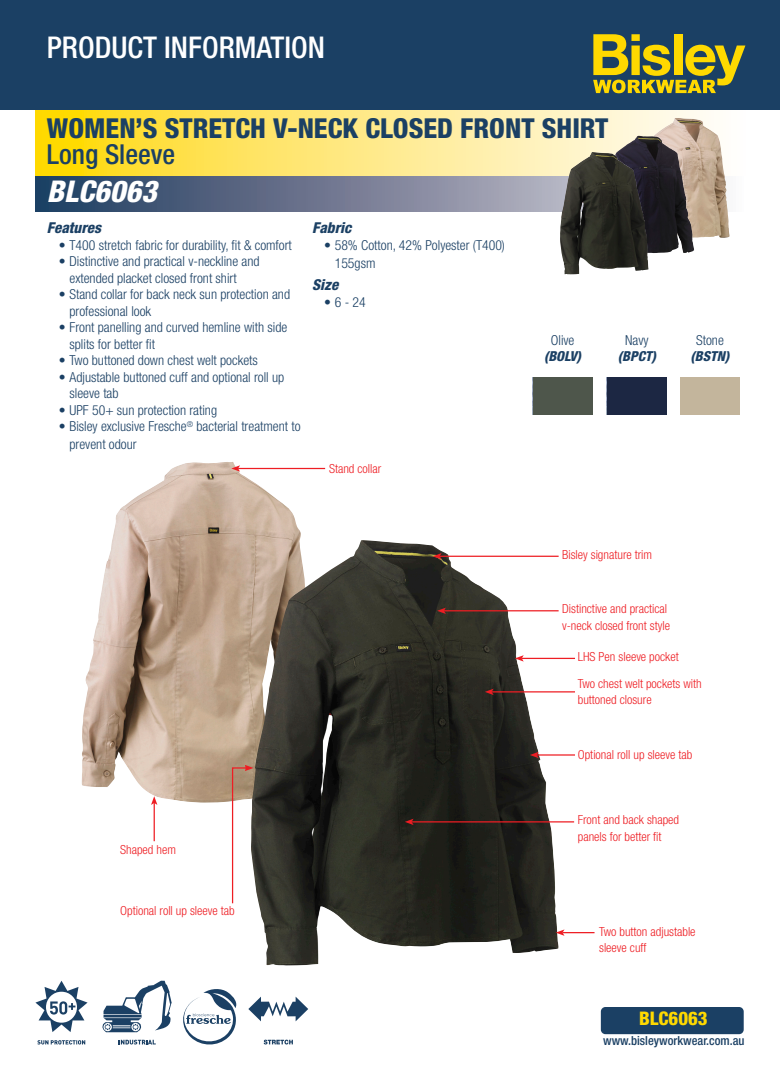
<style>
.page{position:relative;width:780px;height:1088px;background:#fff}
.page>*{position:absolute;margin:0;border:0;box-sizing:border-box;transform-origin:0 0}
.t1{font:300 condensed 30px "Helvetica Neue LT Std";color:#fff}
.t2{font:italic 800 condensed 30px "Helvetica Neue LT Std";color:#fff}
.t3{font:800 condensed 27.5px "Helvetica Neue LT Std";color:#1b4064}
.t4{font:500 condensed 27.5px "Helvetica Neue LT Std";color:#1b4064}
.t5{font:800 condensed 18.75px "Helvetica Neue LT Std";color:#ffd900}
.t6{font:italic 800 condensed 15px "Helvetica Neue LT Std";color:#1b4064}
.t7{font:300 condensed 13.75px/16.5px "Helvetica Neue LT Std";color:#1b4064}
.t8{font:italic 800 condensed 13.75px "Helvetica Neue LT Std";color:#1b4064}
.t9{font:300 condensed 12.5px/16.2px "Helvetica Neue LT Std";color:#ee1d23}
.t10{font:500 condensed 12.5px "Helvetica Neue LT Std";color:#1b4064}
</style>
<div class="page">
<div style="left:600px;top:1007px;width:143px;height:27px;background:#1b4064;border-radius:5px"></div>
<svg style="left:35px;top:175px;width:525px;height:36px;background:#6c768c"></svg>
<svg style="left:35px;top:109px;width:727px;height:66px;background:#fae57d"></svg>
<div style="left:0;top:0;width:762px;height:109px;background:#1b4064"></div>
<div style="left:762px;top:0;width:18px;height:109px;background:#1b4064"></div>
<svg style="left:593px;top:34px;width:152px;height:59px"></svg>
<img style="left:82px;top:462px;width:232px;height:341px">
<img style="left:251px;top:540px;width:307px;height:425px">
<hr style="left:521px;top:658px;width:54px;height:1px;background:#ee1d23">
<svg style="left:515px;top:655px;width:8px;height:6px"></svg>
<hr style="left:491px;top:691px;width:84px;height:1px;background:#ee1d23">
<svg style="left:485px;top:689px;width:8px;height:6px"></svg>
<hr style="left:536px;top:754px;width:39px;height:1px;background:#ee1d23">
<svg style="left:530px;top:752px;width:8px;height:6px"></svg>
<hr style="left:154px;top:803px;width:1px;height:38px;background:#ee1d23">
<svg style="left:151px;top:796px;width:6px;height:9px"></svg>
<hr style="left:238px;top:468px;width:87px;height:1px;background:#ee1d23">
<svg style="left:231px;top:465px;width:9px;height:7px"></svg>
<div style="left:532px;top:377px;width:60px;height:37px;background:#4e564b"></div>
<div style="left:607px;top:377px;width:59px;height:37px;background:#1c2743"></div>
<div style="left:679px;top:377px;width:60px;height:37px;background:#c3b59c"></div>
<img style="left:642px;top:118px;width:87px;height:127px">
<img style="left:606px;top:136px;width:76px;height:117px">
<img style="left:560px;top:152px;width:88px;height:122px">
<hr style="left:562px;top:932px;width:32px;height:1px;background:#ee1d23">
<svg style="left:555px;top:929px;width:9px;height:7px"></svg>
<hr style="left:411px;top:821px;width:163px;height:1px;background:#ee1d23">
<svg style="left:405px;top:819px;width:8px;height:6px"></svg>
<svg style="left:119px;top:1040px;width:37px;height:4px"></svg>
<svg style="left:102px;top:981px;width:70px;height:51px"></svg>
<svg style="left:183px;top:989px;width:54px;height:56px"></svg>
<svg style="left:264px;top:1039px;width:29px;height:5px"></svg>
<svg style="left:248px;top:996px;width:60px;height:25px"></svg>
<svg style="left:37px;top:1040px;width:48px;height:4px"></svg>
<svg style="left:35px;top:981px;width:52px;height:51px"></svg>
<hr style="left:444px;top:610px;width:114px;height:1px;background:#ee1d23">
<svg style="left:437px;top:607px;width:9px;height:7px"></svg>
<hr style="left:439px;top:556px;width:119px;height:1px;background:#ee1d23">
<svg style="left:433px;top:553px;width:8px;height:6px"></svg>
<svg style="left:231px;top:765px;width:22px;height:139px"></svg>
<p class="t1" style="left:47px;top:30px;width:266px">PRODUCT INFORMATION</p>
<p class="t3" style="left:47px;top:111px;width:563px">WOMEN’S STRETCH V-NECK CLOSED FRONT SHIRT</p>
<p class="t4" style="left:47px;top:138px;width:130px">Long Sleeve</p>
<p class="t2" style="left:47px;top:173px;width:111px">BLC6063</p>
<p class="t6" style="left:47px;top:219px;width:55px">Features</p>
<p class="t7" style="left:59px;top:236px;width:234px">• T400 stretch fabric for durability, fit &amp; comfort</p>
<p class="t7" style="left:69px;top:253px;width:191px;text-indent:-11px">• Distinctive and practical v-neckline and extended placket closed front shirt</p>
<p class="t7" style="left:69px;top:286px;width:222px;text-indent:-11px">• Stand collar for back neck sun protection and professional look</p>
<p class="t7" style="left:69px;top:319px;width:219px;text-indent:-11px">• Front panelling and curved hemline with side splits for better fit</p>
<p class="t7" style="left:59px;top:352px;width:200px">• Two buttoned down chest welt pockets</p>
<p class="t7" style="left:69px;top:368px;width:216px;text-indent:-11px">• Adjustable buttoned cuff and optional roll up sleeve tab</p>
<p class="t7" style="left:59px;top:401px;width:160px">• UPF 50+ sun protection rating</p>
<p class="t7" style="left:69px;top:417px;width:233px;line-height:18px;text-indent:-11px">• Bisley exclusive Fresche<sup>®</sup> bacterial treatment to prevent odour</p>
<p class="t6" style="left:312px;top:219px;width:41px">Fabric</p>
<p class="t7" style="left:335px;top:236px;width:172px;line-height:18px;text-indent:-11px">• 58% Cotton, 42% Polyester (T400)<br>155gsm</p>
<p class="t6" style="left:312px;top:276px;width:28px">Size</p>
<p class="t7" style="left:324px;top:293px;width:43px">• 6 - 24</p>
<p class="t9" style="left:329px;top:461px;width:54px">Stand collar</p>
<p class="t7" style="left:551px;top:331px;width:25px">Olive</p>
<p class="t8" style="left:544px;top:347px;width:39px">(BOLV)</p>
<p class="t7" style="left:625px;top:331px;width:25px">Navy</p>
<p class="t8" style="left:618px;top:347px;width:40px">(BPCT)</p>
<p class="t7" style="left:696px;top:331px;width:29px">Stone</p>
<p class="t8" style="left:690px;top:347px;width:40px">(BSTN)</p>
<p class="t9" style="left:562px;top:546px;width:91px">Bisley signature trim</p>
<p class="t9" style="left:562px;top:601px;width:109px">Distinctive and practical v-neck closed front style</p>
<p class="t9" style="left:577px;top:648px;width:102px">LHS Pen sleeve pocket</p>
<p class="t9" style="left:577px;top:675px;width:125px">Two chest welt pockets with buttoned closure</p>
<p class="t9" style="left:120px;top:841px;width:57px">Shaped hem</p>
<p class="t9" style="left:120px;top:902px;width:116px">Optional roll up sleeve tab</p>
<p class="t9" style="left:577px;top:746px;width:116px">Optional roll up sleeve tab</p>
<p class="t9" style="left:577px;top:812px;width:103px">Front and back shaped panels for better fit</p>
<p class="t9" style="left:599px;top:923px;width:98px">Two button adjustable sleeve cuff</p>
<p class="t5" style="left:639px;top:1007px;width:70px">BLC6063</p>
<p class="t10" style="left:603px;top:1033px;width:143px">www.bisleyworkwear.com.au</p>
</div>
